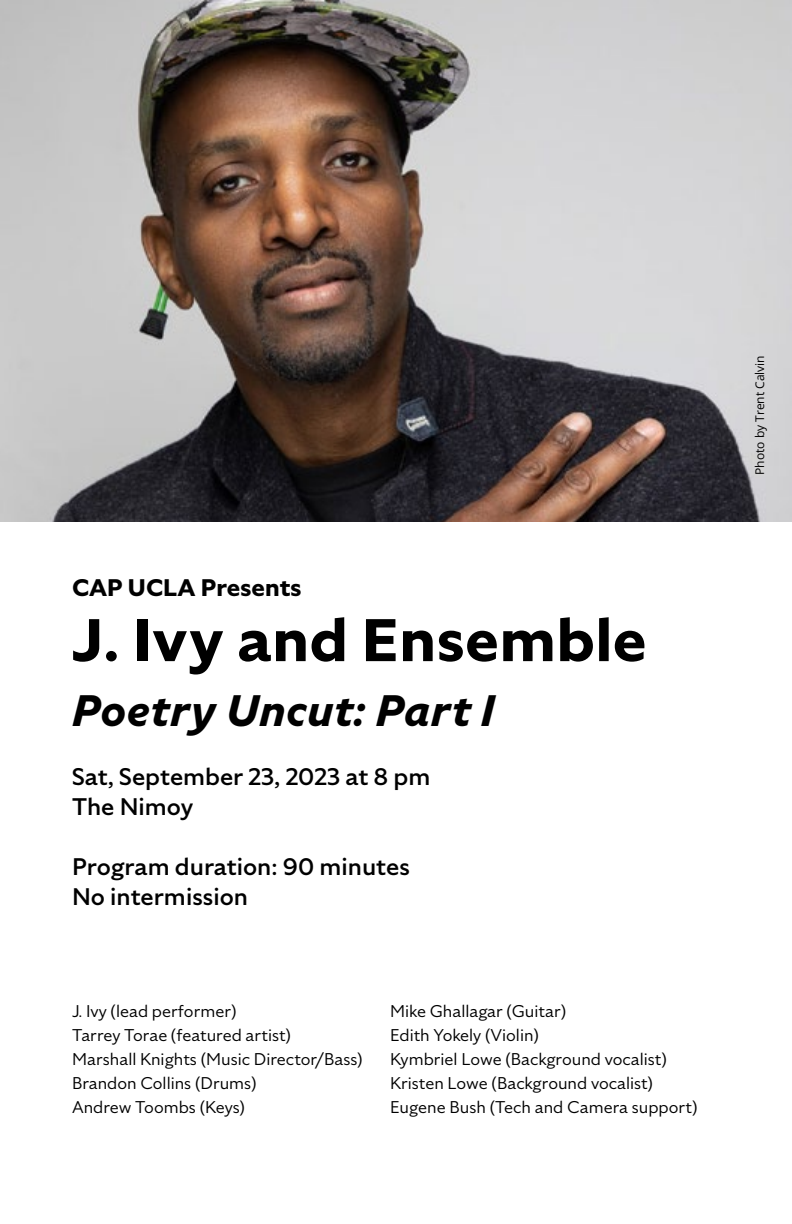
<style>
.page{position:relative;width:792px;height:1224px;background:#fff}
.page>*{position:absolute;margin:0;border:0;box-sizing:border-box;transform-origin:0 0}
.t1{font:700 60px "Specter";letter-spacing:.01em;color:#000}
.t2{font:italic 700 44px "Specter";letter-spacing:.01em;color:#000}
.t3{font:500 24px/30px "Specter";color:#000}
.t4{font:700 24px "Specter";color:#000}
.t5{font:17px/24px "Specter";color:#000}
.t6{font:12px "Open Sans";color:#000}
</style>
<div class="page">
<img style="left:0;top:0;width:792px;height:522px">
<h3 class="t4" style="left:72px;top:572px;width:231px">CAP UCLA Presents</h3>
<h1 class="t1" style="left:72px;top:600px;width:576px">J. Ivy and Ensemble</h1>
<h2 class="t2" style="left:72px;top:681px;width:424px">Poetry Uncut: Part I</h2>
<h3 class="t3" style="left:72px;top:762px;width:360px">Sat, September 23, 2023 at 8 pm<br>The Nimoy</h3>
<h3 class="t3" style="left:72px;top:852px;width:339px">Program duration: 90 minutes<br>No intermission</h3>
<p class="t5" style="left:72px;top:998px;width:292px">J. Ivy (lead performer)<br>Tarrey Torae (featured artist)<br>Marshall Knights (Music Director/Bass)<br>Brandon Collins (Drums)<br>Andrew Toombs (Keys)</p>
<p class="t5" style="left:390px;top:998px;width:309px">Mike Ghallagar (Guitar)<br>Edith Yokely (Violin)<br>Kymbriel Lowe (Background vocalist)<br>Kristen Lowe (Background vocalist)<br>Eugene Bush (Tech and Camera support)</p>
<p class="t6" style="left:751px;top:475px;width:121px;rotate:-90deg">Photo by Trent Calvin</p>
</div>
